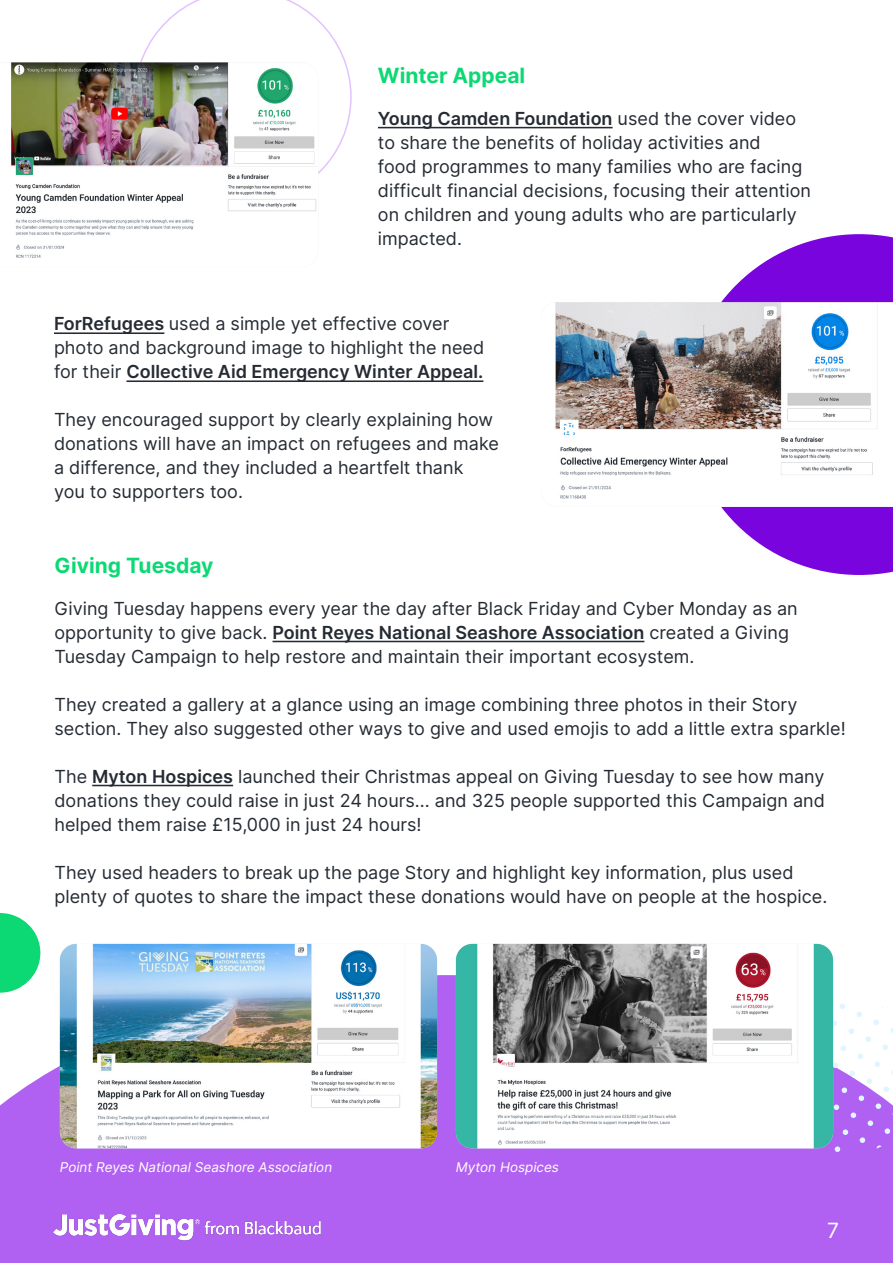
<style>
.page{position:relative;width:893px;height:1263px;background:#fff}
.page>*{position:absolute;margin:0;border:0;box-sizing:border-box;transform-origin:0 0}
.t1{font:700 21px "Inter";color:#0cd973}
.t2{font:21px "Inter";color:#fff}
.t3{font:18px/24px "Inter";color:#252b33}
.t4{font:italic 13.5px "Inter";color:#fff}
.s1{font-weight:600}
</style>
<div class="page">
<hr style="left:378px;top:127px;width:235px;height:1px;background:#252b33">
<hr style="left:273px;top:641px;width:371px;height:1px;background:#252b33">
<hr style="left:92px;top:785px;width:141px;height:1px;background:#252b33">
<hr style="left:54px;top:332px;width:110px;height:2px;background:#252b33">
<hr style="left:126px;top:380px;width:357px;height:2px;background:#252b33">
<svg style="left:0;top:975px;width:893px;height:288px;fill:#b061f2"></svg>
<img style="left:60px;top:944px;width:377px;height:204px">
<svg style="left:721px;top:234px;width:172px;height:341px;fill:#7a04dd"></svg>
<img style="left:555px;top:302px;width:338px;height:205px">
<svg style="left:140px;top:0;width:212px;height:174px"></svg>
<img style="left:11px;top:62px;width:307px;height:196px">
<svg style="left:0;top:913px;width:40px;height:80px"></svg>
<img style="left:53px;top:1215px;width:269px;height:25px">
<svg style="left:876px;top:1145px;width:6px;height:6px"></svg>
<svg style="left:884px;top:1128px;width:6px;height:6px"></svg>
<svg style="left:859px;top:1137px;width:6px;height:6px"></svg>
<svg style="left:867px;top:1120px;width:6px;height:6px"></svg>
<svg style="left:875px;top:1103px;width:6px;height:6px"></svg>
<svg style="left:883px;top:1086px;width:6px;height:6px"></svg>
<svg style="left:891px;top:1069px;width:2px;height:6px"></svg>
<svg style="left:834px;top:1146px;width:7px;height:6px"></svg>
<svg style="left:842px;top:1129px;width:7px;height:6px"></svg>
<svg style="left:850px;top:1112px;width:6px;height:6px"></svg>
<svg style="left:858px;top:1095px;width:6px;height:6px"></svg>
<svg style="left:866px;top:1078px;width:6px;height:6px"></svg>
<svg style="left:874px;top:1061px;width:6px;height:6px"></svg>
<svg style="left:882px;top:1044px;width:6px;height:6px"></svg>
<svg style="left:890px;top:1027px;width:3px;height:6px"></svg>
<svg style="left:833px;top:1104px;width:6px;height:6px"></svg>
<svg style="left:841px;top:1087px;width:6px;height:6px"></svg>
<svg style="left:849px;top:1070px;width:6px;height:6px"></svg>
<svg style="left:857px;top:1053px;width:6px;height:6px"></svg>
<svg style="left:865px;top:1036px;width:6px;height:6px"></svg>
<svg style="left:873px;top:1019px;width:6px;height:6px"></svg>
<svg style="left:881px;top:1004px;width:6px;height:4px"></svg>
<svg style="left:833px;top:1062px;width:5px;height:6px"></svg>
<svg style="left:840px;top:1045px;width:6px;height:6px"></svg>
<svg style="left:848px;top:1028px;width:6px;height:6px"></svg>
<svg style="left:856px;top:1011px;width:6px;height:6px"></svg>
<svg style="left:833px;top:1020px;width:4px;height:6px"></svg>
<svg style="left:839px;top:1003px;width:6px;height:6px"></svg>
<img style="left:456px;top:944px;width:377px;height:204px">
<p class="t1" style="left:378px;top:59px;width:149px">Winter Appeal</p>
<p class="t3" style="left:378px;top:106px;width:434px"><span class="s1">Young Camden Foundation</span> used the cover video to share the benefits of holiday activities and<br>food programmes to many families who are facing difficult financial decisions, focusing their attention on children and young adults who are particularly impacted.</p>
<p class="t3" style="left:54px;top:311px;width:432px"><span class="s1">ForRefugees</span> used a simple yet effective cover photo and background image to highlight the need for their <span class="s1">Collective Aid Emergency Winter Appeal.</span></p>
<p class="t3" style="left:54px;top:407px;width:446px">They encouraged support by clearly explaining how donations will have an impact on refugees and make a difference, and they included a heartfelt thank<br>you to supporters too.</p>
<p class="t1" style="left:54px;top:549px;width:160px">Giving Tuesday</p>
<p class="t3" style="left:54px;top:596px;width:745px">Giving Tuesday happens every year the day after Black Friday and Cyber Monday as an opportunity to give back. <span class="s1">Point Reyes National Seashore Association</span> created a Giving<br>Tuesday Campaign to help restore and maintain their important ecosystem.</p>
<p class="t3" style="left:54px;top:692px;width:793px">They created a gallery at a glance using an image combining three photos in their Story section. They also suggested other ways to give and used emojis to add a little extra sparkle!</p>
<p class="t3" style="left:54px;top:764px;width:772px;text-align:justify">The <span class="s1">Myton Hospices</span> launched their Christmas appeal on Giving Tuesday to see how many donations they could raise in just 24 hours... and 325 people supported this Campaign and helped them raise £15,000 in just 24 hours!</p>
<p class="t3" style="left:54px;top:860px;width:774px">They used headers to break up the page Story and highlight key information, plus used plenty of quotes to share the impact these donations would have on people at the hospice.</p>
<p class="t4" style="left:60px;top:1157px;width:274px">Point Reyes National Seashore Association</p>
<p class="t4" style="left:456px;top:1157px;width:105px">Myton Hospices</p>
<p class="t2" style="left:827px;top:1215px;width:13px">7</p>
</div>
